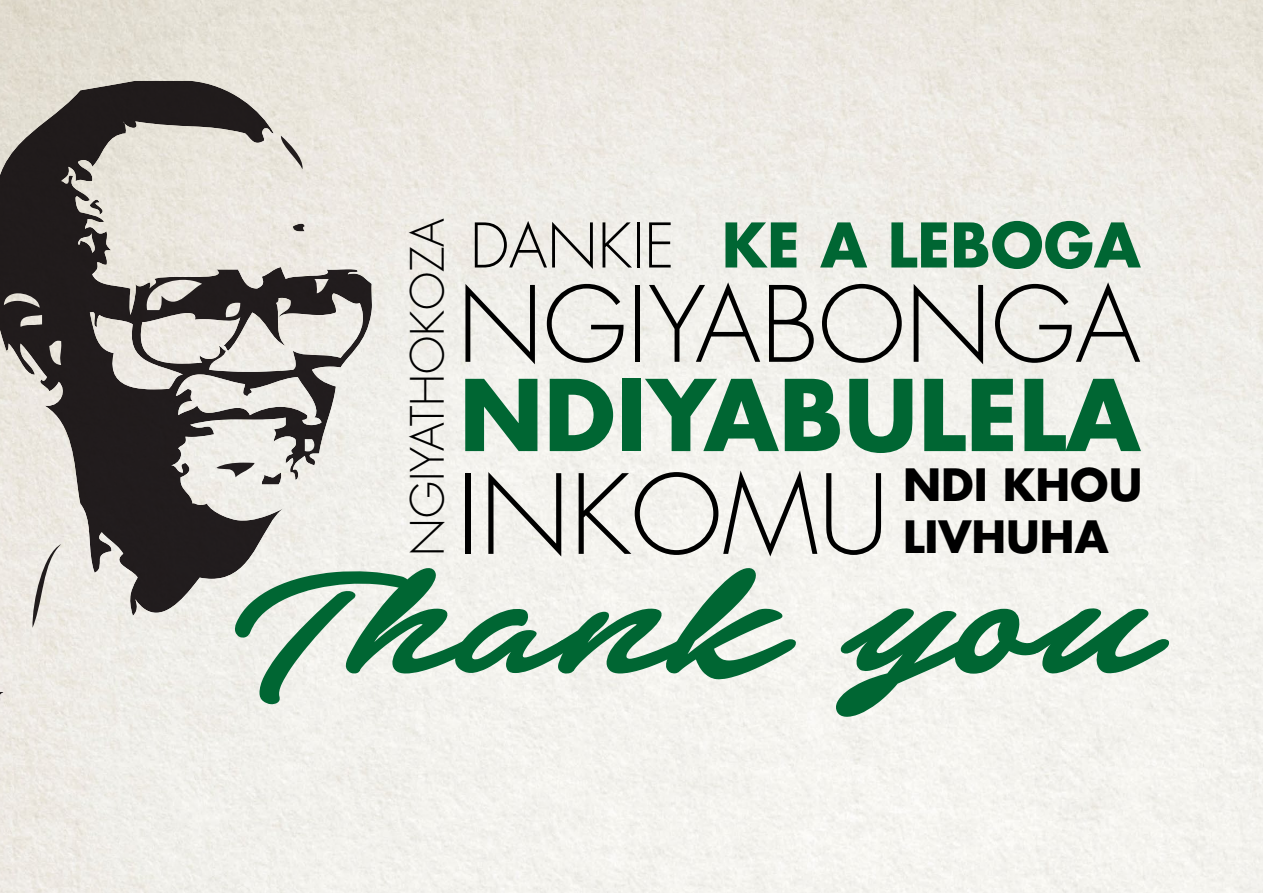
<style>
.page{position:relative;width:1263px;height:893px;background:#fff}
.page>*{position:absolute;margin:0;border:0;box-sizing:border-box;transform-origin:0 0}
.t1{font:156.6px "Elevate PERSONALUSEONLY";color:#063}
.t2{font:300 107.1px "Futura Std";color:#000}
.t3{font:300 102px "Futura Std";color:#000}
.t4{font:700 95.85px "Futura Std";color:#063}
.t5{font:700 59.85px "Futura Std";color:#063}
.t6{font:300 44.7px "Futura Std";color:#000}
.t7{font:700 43.35px/52.1px "Futura Std";color:#000}
.s1{font-weight:300;color:#000}
</style>
<div class="page">
<svg style="left:0;top:81px;width:460px;height:655px;background:#c2bfba"></svg>
<svg style="left:281px;top:136px;width:22px;height:33px"></svg>
<svg style="left:78px;top:231px;width:18px;height:22px"></svg>
<svg style="left:216px;top:463px;width:39px;height:14px"></svg>
<svg style="left:32px;top:544px;width:29px;height:84px;background:#d3d0ca"></svg>
<svg style="left:90px;top:279px;width:275px;height:146px;background:#8e8a88"></svg>
<p class="t6" style="left:400px;top:556px;width:339px;rotate:-90deg">NGIYATHOKOZA</p>
<p class="t5" style="left:470px;top:205px;width:672px"><span class="s1">DANKIE</span> KE A LEBOGA</p>
<h3 class="t3" style="left:457px;top:263px;width:685px">NGIYABONGA</h3>
<h3 class="t4" style="left:459px;top:351px;width:683px">NDIYABULELA</h3>
<h2 class="t2" style="left:457px;top:450px;width:433px">INKOMU</h2>
<p class="t7" style="left:903px;top:458px;width:241px">NDI KHOU<br>LIVHUHA</p>
<h1 class="t1" style="left:235px;top:528px;width:923px">Thank you</h1>
</div>
